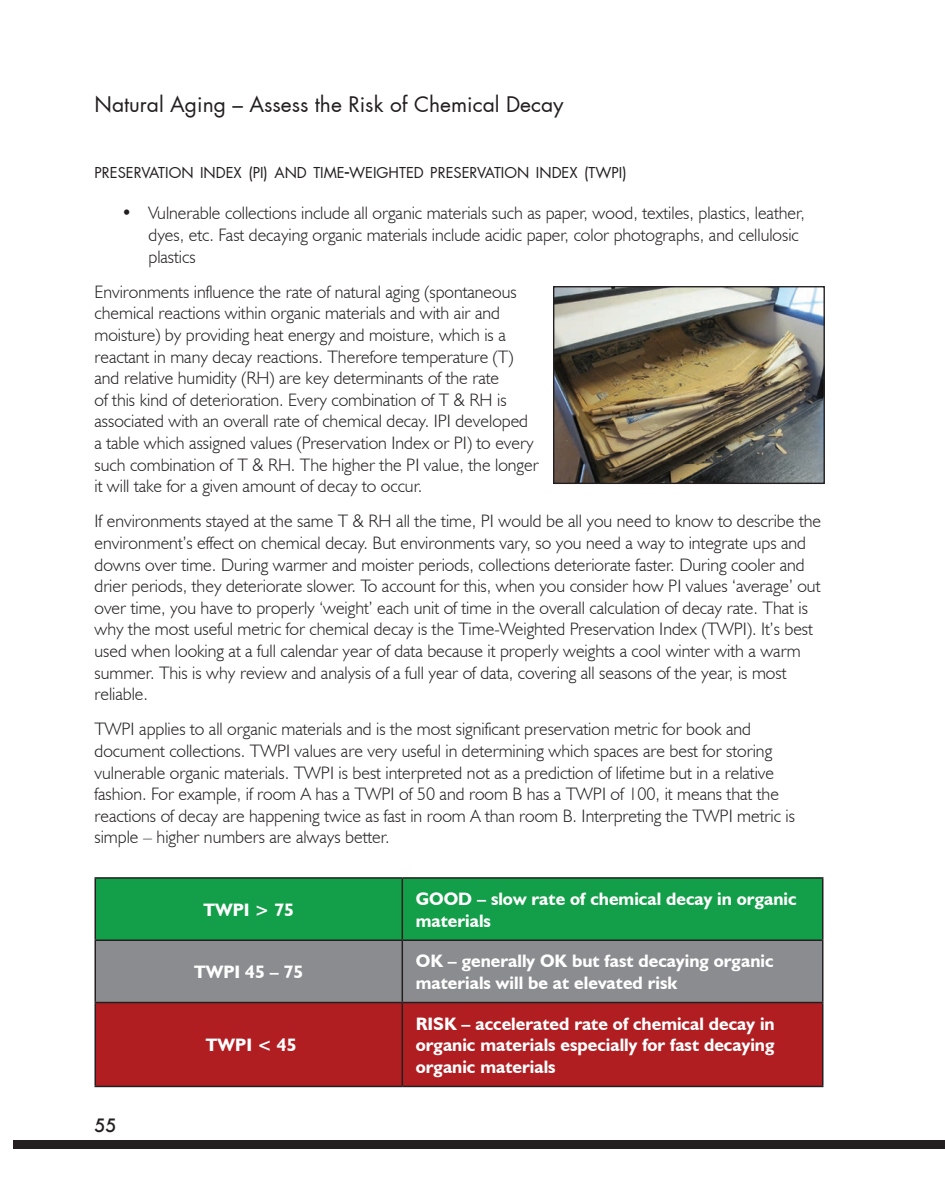
<style>
.page{position:relative;width:945px;height:1202px;background:#fff}
.page>*{position:absolute;margin:0;border:0;box-sizing:border-box;transform-origin:0 0}
.t1{font:21px "Futura";color:#231f20}
.t2{font:300 18px/21.6px "Humanist 521 BT";color:#231f20}
.t3{font:700 18px/21.6px "Humanist 521 BT";color:#fff}
.t4{font:500 18px "Futura";color:#231f20}
.t5{font:14.7px "Futura";color:#231f20}
.s1{font-size:15px}
.s2{font-size:21px}
</style>
<div class="page">
<div style="left:14px;top:1140px;width:931px;height:8px;background:#231f20"></div>
<svg style="left:96px;top:878px;width:726px;height:123px;background:#4e946b"></svg>
<div style="left:96px;top:1003px;width:726px;height:82px;background:#b01e22"></div>
<hr style="left:94px;top:877px;width:308px;height:1px;background:#231f20">
<hr style="left:94px;top:878px;width:2px;height:61px;background:#231f20">
<hr style="left:402px;top:877px;width:422px;height:1px;background:#231f20">
<hr style="left:402px;top:878px;width:1px;height:61px;background:#231f20">
<hr style="left:822px;top:878px;width:2px;height:61px;background:#231f20">
<hr style="left:94px;top:939px;width:308px;height:2px;background:#231f20">
<hr style="left:94px;top:941px;width:2px;height:60px;background:#231f20">
<hr style="left:402px;top:939px;width:422px;height:2px;background:#231f20">
<hr style="left:402px;top:941px;width:1px;height:60px;background:#231f20">
<hr style="left:822px;top:941px;width:2px;height:60px;background:#231f20">
<hr style="left:94px;top:1001px;width:308px;height:2px;background:#231f20">
<hr style="left:94px;top:1003px;width:2px;height:82px;background:#231f20">
<hr style="left:402px;top:1001px;width:422px;height:2px;background:#231f20">
<hr style="left:402px;top:1003px;width:1px;height:82px;background:#231f20">
<hr style="left:822px;top:1003px;width:2px;height:82px;background:#231f20">
<hr style="left:94px;top:1085px;width:308px;height:2px;background:#231f20">
<hr style="left:402px;top:1085px;width:422px;height:2px;background:#231f20">
<img style="left:555px;top:288px;width:268px;height:194px">
<div style="left:553px;top:286px;width:272px;height:198px;border:1px solid #231f20"></div>
<p class="t1" style="left:94px;top:91px;width:471px">Natural Aging – Assess the Risk of Chemical Decay</p>
<p class="t5" style="left:94px;top:163px;width:534px">PRESERVATION INDEX <span class="s1">(</span>PI<span class="s1">)</span> AND TIME<span class="s2">-</span>WEIGHTED PRESERVATION INDEX <span class="s1">(</span>TWPI<span class="s1">)</span></p>
<p class="t2" style="left:148px;top:202px;width:658px;text-indent:-27px">• Vulnerable collections include all organic materials such as paper, wood, textiles, plastics, leather, dyes, etc. Fast decaying organic materials include acidic paper, color photographs, and cellulosic plastics</p>
<p class="t2" style="left:94px;top:280px;width:446px">Environments influence the rate of natural aging (spontaneous chemical reactions within organic materials and with air and moisture) by providing heat energy and moisture, which is a reactant in many decay reactions. Therefore temperature (T) and relative humidity (RH) are key determinants of the rate<br>of this kind of deterioration. Every combination of T &amp; RH is associated with an overall rate of chemical decay. IPI developed a table which assigned values (Preservation Index or PI) to every such combination of T &amp; RH. The higher the PI value, the longer it will take for a given amount of decay to occur.</p>
<p class="t2" style="left:94px;top:510px;width:728px">If environments stayed at the same T &amp; RH all the time, PI would be all you need to know to describe the environment’s effect on chemical decay. But environments vary, so you need a way to integrate ups and downs over time. During warmer and moister periods, collections deteriorate faster. During cooler and drier periods, they deteriorate slower. To account for this, when you consider how PI values ‘average’ out over time, you have to properly ‘weight’ each unit of time in the overall calculation of decay rate. That is why the most useful metric for chemical decay is the Time-Weighted Preservation Index (TWPI). It’s best used when looking at a full calendar year of data because it properly weights a cool winter with a warm summer. This is why review and analysis of a full year of data, covering all seasons of the year, is most reliable.</p>
<p class="t2" style="left:94px;top:718px;width:702px">TWPI applies to all organic materials and is the most significant preservation metric for book and document collections. TWPI values are very useful in determining which spaces are best for storing vulnerable organic materials. TWPI is best interpreted not as a prediction of lifetime but in a relative fashion. For example, if room A has a TWPI of 50 and room B has a TWPI of 100, it means that the reactions of decay are happening twice as fast in room A than room B. Interpreting the TWPI metric is simple – higher numbers are always better.</p>
<p class="t3" style="left:203px;top:898px;width:92px">TWPI &gt; 75</p>
<p class="t3" style="left:416px;top:887px;width:382px">GOOD – slow rate of chemical decay in organic materials</p>
<p class="t3" style="left:194px;top:960px;width:111px">TWPI 45 – 75</p>
<p class="t3" style="left:416px;top:950px;width:359px">OK – generally OK but fast decaying organic materials will be at elevated risk</p>
<p class="t4" style="left:94px;top:1113px;width:24px">55</p>
<p class="t3" style="left:206px;top:1034px;width:92px">TWPI &lt; 45</p>
<p class="t3" style="left:416px;top:1012px;width:360px;text-align:justify">RISK – accelerated rate of chemical decay in organic materials especially for fast decaying organic materials</p>
</div>
